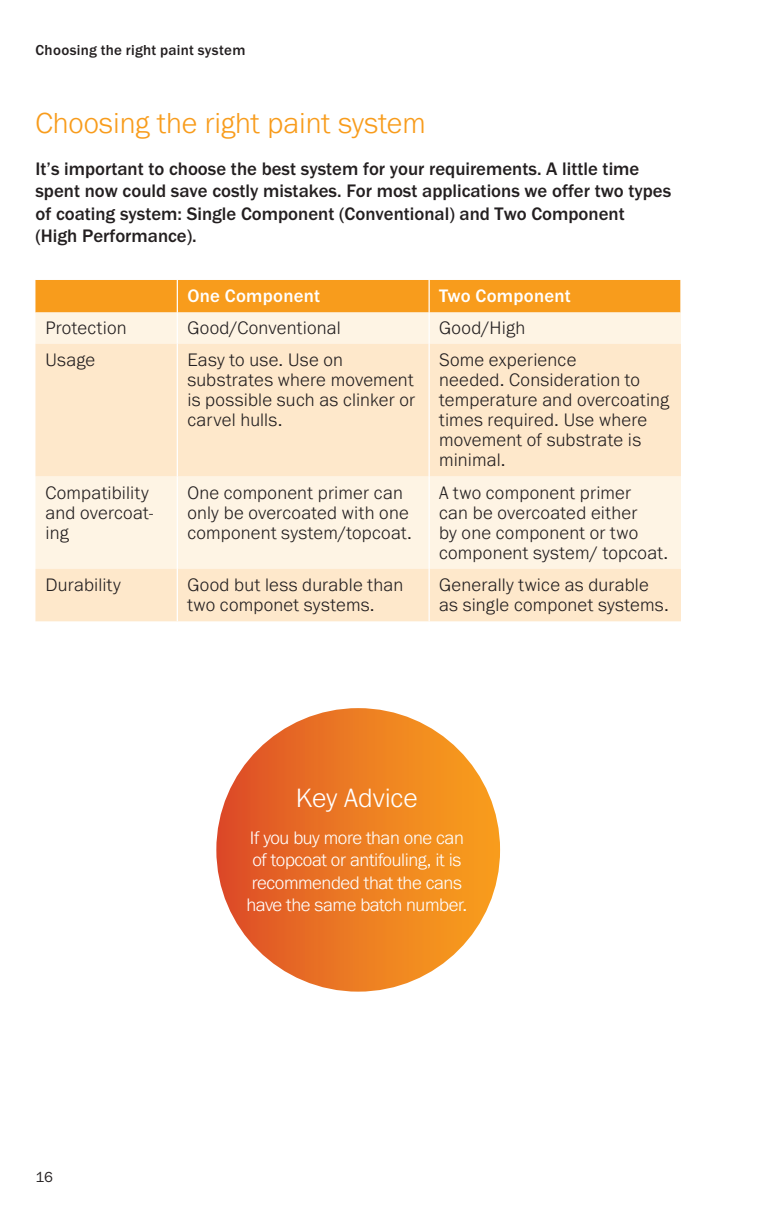
<style>
.page{position:relative;width:759px;height:1205px;background:#fff}
.page>*{position:absolute;margin:0;border:0;box-sizing:border-box;transform-origin:0 0}
.t1{font:300 30px "Franklin Gothic URW";color:#f89c1c}
.t2{font:300 27.5px "Franklin Gothic URW";letter-spacing:-.005em;color:#fff}
.t3{font:300 18.75px/20px "Franklin Gothic URW";letter-spacing:.01em;color:#231f20}
.t4{font:500 18.75px/22.5px "Franklin Gothic URW";color:#231f20}
.t5{font:300 18.75px/22.5px "Franklin Gothic URW";letter-spacing:-.02em;color:#fff;text-align:center}
.t6{font:500 18.75px "Franklin Gothic URW";letter-spacing:.015em;color:#fff}
.t7{font:500 15px "Franklin Gothic URW";letter-spacing:.02em;color:#231f20}
.t8{font:15px "Franklin Gothic URW Boo";color:#231f20}
</style>
<div class="page">
<div style="left:35px;top:280px;width:645px;height:32px;background:#f89c1c"></div>
<div style="left:35px;top:312px;width:645px;height:32px;background:#fef4e4"></div>
<svg style="left:35px;top:344px;width:645px;height:277px;background:#feecd3"></svg>
<hr style="left:177px;top:280px;width:1px;height:32px;background:#fff">
<hr style="left:428px;top:280px;width:1px;height:32px;background:#fff">
<hr style="left:177px;top:312px;width:1px;height:32px;background:#fff">
<hr style="left:428px;top:312px;width:1px;height:32px;background:#fff">
<hr style="left:177px;top:344px;width:1px;height:132px;background:#fff">
<hr style="left:428px;top:344px;width:1px;height:132px;background:#fff">
<hr style="left:177px;top:476px;width:1px;height:93px;background:#fff">
<hr style="left:428px;top:476px;width:1px;height:93px;background:#fff">
<hr style="left:177px;top:569px;width:1px;height:52px;background:#fff">
<hr style="left:428px;top:569px;width:1px;height:52px;background:#fff">
<div style="left:216px;top:708px;width:284px;height:283px;background:linear-gradient(to right,#dd4f2a,#faa41c);border-radius:142px"></div>
<p class="t7" style="left:35px;top:40px;width:211px">Choosing the right paint system</p>
<h1 class="t1" style="left:35px;top:105px;width:391px">Choosing the right paint system</h1>
<p class="t4" style="left:35px;top:157px;width:637px">It’s important to choose the best system for your requirements. A little time spent now could save costly mistakes. For most applications we offer two types of coating system: Single Component (Conventional) and Two Component (High Performance).</p>
<p class="t6" style="left:187px;top:285px;width:134px">One Component</p>
<p class="t6" style="left:439px;top:285px;width:133px">Two Component</p>
<p class="t3" style="left:45px;top:317px;width:83px">Protection</p>
<p class="t3" style="left:187px;top:317px;width:155px">Good/Conventional</p>
<p class="t3" style="left:439px;top:317px;width:88px">Good/High</p>
<p class="t3" style="left:45px;top:350px;width:51px">Usage</p>
<p class="t3" style="left:187px;top:350px;width:229px">Easy to use. Use on substrates where movement is possible such as clinker or carvel hulls.</p>
<p class="t3" style="left:439px;top:350px;width:231px">Some experience<br>needed. Consideration to temperature and overcoating times required. Use where movement of substrate is minimal.</p>
<p class="t3" style="left:45px;top:482px;width:109px">Compatibility and overcoat&shy;ing</p>
<p class="t3" style="left:187px;top:482px;width:226px">One component primer can only be overcoated with one component system/topcoat.</p>
<p class="t3" style="left:439px;top:482px;width:230px">A two component primer<br>can be overcoated either<br>by one component or two component system/ topcoat.</p>
<p class="t3" style="left:45px;top:575px;width:77px">Durability</p>
<p class="t3" style="left:187px;top:575px;width:217px">Good but less durable than two componet systems.</p>
<p class="t3" style="left:439px;top:575px;width:231px">Generally twice as durable as single componet systems.</p>
<p class="t8" style="left:35px;top:1167px;width:19px">16</p>
<h2 class="t2" style="left:296px;top:780px;width:123px">Key Advice</h2>
<p class="t5" style="left:246px;top:826px;width:222px">If you buy more than one can of topcoat or antifouling, it is recommended that the cans have the same batch number.</p>
</div>
